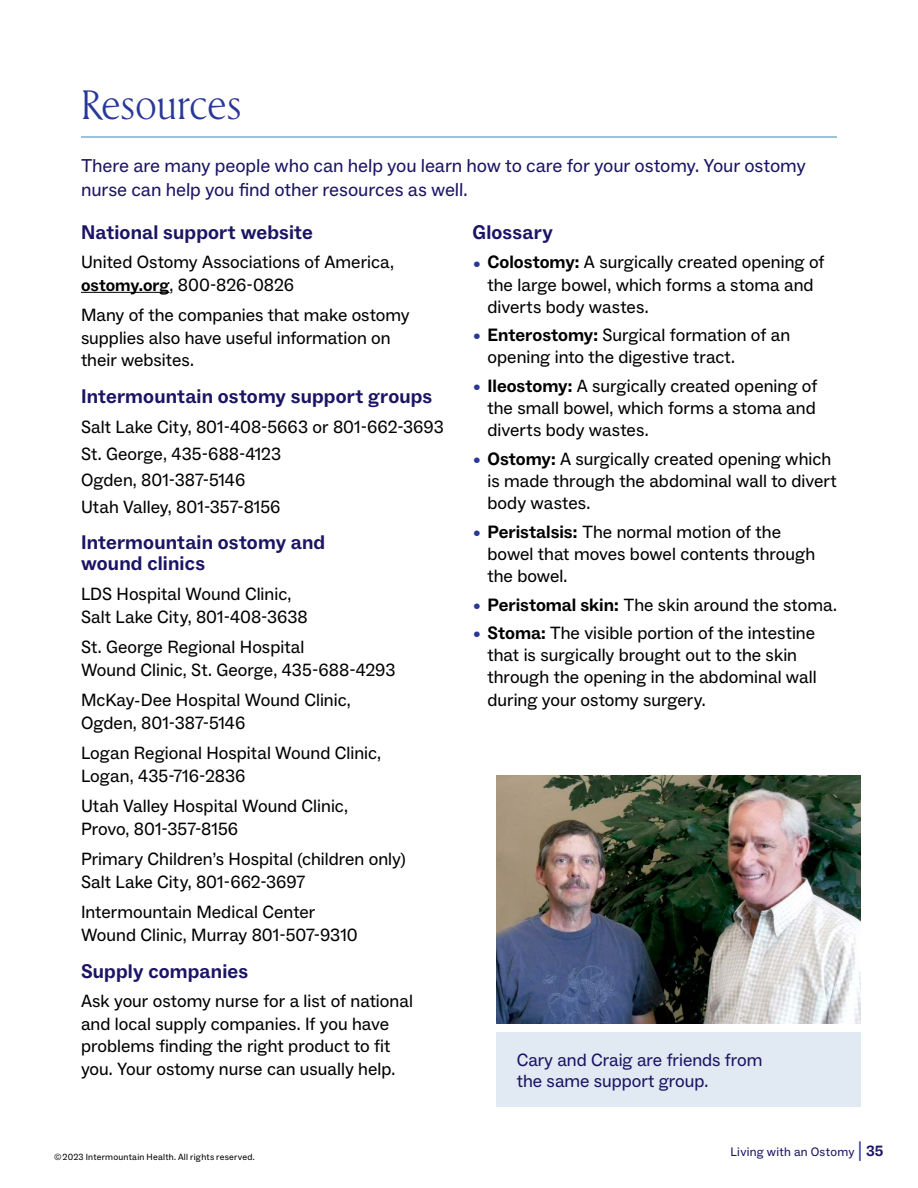
<style>
.page{position:relative;width:918px;height:1188px;background:#fff}
.page>*{position:absolute;margin:0;border:0;box-sizing:border-box;transform-origin:0 0}
.head_1{font:40.8px "Rector";letter-spacing:.015em;color:#293896}
.head_4{font:700 19.8px/21px "ABC Social";letter-spacing:.01em;color:#1b1464}
.Opening_paragraph{font:18.75px/24px "ABC Social";color:#1b1464}
.Main{font:17.85px/22.2px "ABC Social";color:#000}
.Main-2{font:17.85px/21.5px "ABC Social";color:#1b1464}
.t1{font:12.3px "ABC Social";letter-spacing:.025em;color:#1b1464}
.t2{font:9px "ABC Social";letter-spacing:.025em;color:#000}
.s1{font-weight:700;font-size:17.25px}
.s2{font-size:13.5px;color:#293896}
.s3{font-weight:700;font-size:18px}
.s4{font-size:19.5px;color:#293896}
.s5{font-weight:700;font-size:15px}
</style>
<div class="page">
<hr style="left:81px;top:292px;width:88px;height:1px;background:#000">
<img style="left:496px;top:775px;width:365px;height:249px">
<hr style="left:81px;top:136px;width:756px;height:2px;background:#7cafd1">
<div style="left:496px;top:1032px;width:365px;height:75px;background:#e1eaf2"></div>
<p class="head_1" style="left:81px;top:77px;width:162px">Resources</p>
<p class="Opening_paragraph" style="left:81px;top:153px;width:727px">There are many people who can help you learn how to care for your ostomy. Your ostomy nurse can help you find other resources as well.</p>
<p class="head_4" style="left:81px;top:222px;width:233px">National support website</p>
<p class="Main" style="left:81px;top:251px;width:315px">United Ostomy Associations of America, <span class="s1">ostomy.org</span>, 800-826-0826</p>
<p class="Main" style="left:81px;top:304px;width:330px">Many of the companies that make ostomy supplies also have useful information on their websites.</p>
<p class="head_4" style="left:81px;top:386px;width:353px">Intermountain ostomy support groups</p>
<p class="Main" style="left:81px;top:416px;width:364px">Salt Lake City, 801-408-5663 or 801-662-3693</p>
<p class="Main" style="left:81px;top:443px;width:202px">St. George, 435-688-4123</p>
<p class="Main" style="left:81px;top:469px;width:166px">Ogden, 801-387-5146</p>
<p class="Main" style="left:81px;top:496px;width:201px">Utah Valley, 801-357-8156</p>
<p class="head_4" style="left:81px;top:533px;width:246px">Intermountain ostomy and wound clinics</p>
<p class="Main" style="left:81px;top:582px;width:228px;line-height:23.2px">LDS Hospital Wound Clinic,<br>Salt Lake City, 801-408-3638</p>
<p class="Main" style="left:81px;top:635px;width:316px;line-height:23.2px">St. George Regional Hospital<br>Wound Clinic, St. George, 435-688-4293</p>
<p class="Main" style="left:81px;top:688px;width:271px;line-height:23.2px">McKay-Dee Hospital Wound Clinic,<br>Ogden, 801-387-5146</p>
<p class="Main" style="left:81px;top:741px;width:302px;line-height:23.2px">Logan Regional Hospital Wound Clinic,<br>Logan, 435-716-2836</p>
<p class="Main" style="left:81px;top:794px;width:269px;line-height:23.2px">Utah Valley Hospital Wound Clinic,<br>Provo, 801-357-8156</p>
<p class="Main" style="left:81px;top:847px;width:326px;line-height:23.2px">Primary Children’s Hospital (children only)<br>Salt Lake City, 801-662-3697</p>
<p class="Main" style="left:81px;top:900px;width:278px;line-height:23.2px">Intermountain Medical Center<br>Wound Clinic, Murray 801-507-9310</p>
<p class="head_4" style="left:81px;top:961px;width:169px">Supply companies</p>
<p class="Main" style="left:81px;top:990px;width:334px">Ask your ostomy nurse for a list of national and local supply companies. If you have problems finding the right product to fit you. Your ostomy nurse can usually help.</p>
<p class="head_4" style="left:472px;top:222px;width:82px">Glossary</p>
<p class="Main" style="left:488px;top:252px;width:339px;text-indent:-14px"><span class="s2">•</span> <span class="s3">Colostomy:</span> A surgically created opening of the large bowel, which forms a stoma and diverts body wastes.</p>
<p class="Main" style="left:488px;top:324px;width:304px;text-indent:-14px"><span class="s2">•</span> <span class="s3">Enterostomy:</span> Surgical formation of an opening into the digestive tract.</p>
<p class="Main" style="left:488px;top:375px;width:331px;text-align:justify;text-indent:-14px"><span class="s2">•</span> <span class="s3">Ileostomy:</span> A surgically created opening of the small bowel, which forms a stoma and diverts body wastes.</p>
<p class="Main" style="left:488px;top:448px;width:351px;text-indent:-14px"><span class="s2">•</span> <span class="s3">Ostomy:</span> A surgically created opening which is made through the abdominal wall to divert body wastes.</p>
<p class="Main" style="left:488px;top:521px;width:329px;text-indent:-14px"><span class="s2">•</span> <span class="s3">Peristalsis:</span> The normal motion of the bowel that moves bowel contents through the bowel.</p>
<p class="Main" style="left:473px;top:594px;width:365px"><span class="s2">•</span> <span class="s3">Peristomal skin:</span> The skin around the stoma.</p>
<p class="Main" style="left:488px;top:622px;width:331px;text-indent:-14px"><span class="s2">•</span> <span class="s3">Stoma:</span> The visible portion of the intestine that is surgically brought out to the skin through the opening in the abdominal wall during your ostomy surgery.</p>
<p class="Main-2" style="left:517px;top:1050px;width:247px">Cary and Craig are friends from the same support group.</p>
<p class="t2" style="left:54px;top:1152px;width:202px">© 2023 Intermountain Health. All rights reserved.</p>
<p class="t1" style="left:731px;top:1144px;width:154px">Living with an Ostomy <span class="s4">|</span> <span class="s5">35</span></p>
</div>
